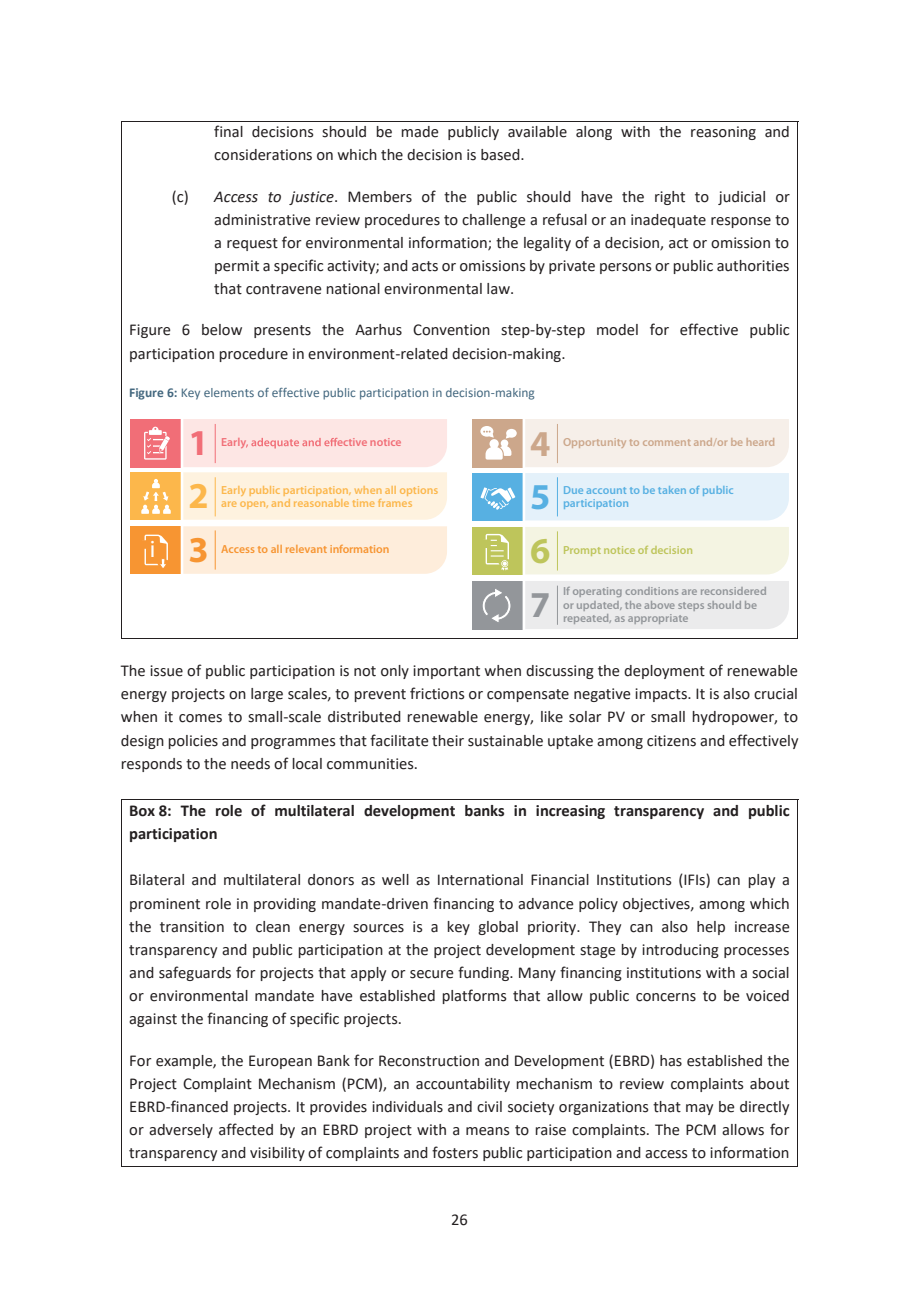
<style>
.page{position:relative;width:919px;height:1289px;background:#fff}
.page>*{position:absolute;margin:0;border:0;box-sizing:border-box;transform-origin:0 0}
.t1{font:700 36.6px "Myriad Pro";color:#f16e77}
.t2{font:700 36.6px "Myriad Pro";color:#cca78b}
.t3{font:700 36.6px "Myriad Pro";color:#57b0e2}
.t4{font:700 36.6px "Myriad Pro";color:#bec55b}
.t5{font:700 36.6px "Myriad Pro";color:#93969a}
.t6{font:700 36.6px "Myriad Pro";color:#f79532}
.t7{font:700 36.6px "Myriad Pro";color:#fcb74b}
.t8{font:24px "Myriad Pro";color:#fff}
.t9{font:16.5px/23.1px "Calibri";color:#231f20;text-align:justify}
.t10{font:700 16.5px/23.2px "Calibri";letter-spacing:-.005em;color:#231f20}
.t11{font:13.5px "Calibri";color:#44687f}
.t12{font:600 11.7px/13.6px "Myriad Pro";color:#93969a}
.t13{font:600 11.7px/13.6px "Myriad Pro";color:#fcb74b}
.t14{font:600 11.7px/13px "Myriad Pro";color:#57b0e2}
.t15{font:600 11.7px "Myriad Pro";color:#cca78b}
.t16{font:600 11.7px "Myriad Pro";color:#f79532}
.t17{font:600 11.7px "Myriad Pro";color:#bec55b}
.t18{font:600 11.7px "Myriad Pro";color:#f16e77}
.s1{font-style:italic}
.s2{font-weight:700}
</style>
<div class="page">
<hr style="left:121px;top:121px;width:677px;height:1px;background:#231f20">
<hr style="left:121px;top:121px;width:1px;height:517px;background:#231f20">
<hr style="left:121px;top:638px;width:676px;height:1px;background:#231f20">
<hr style="left:797px;top:121px;width:1px;height:517px;background:#231f20">
<hr style="left:121px;top:799px;width:677px;height:1px;background:#231f20">
<hr style="left:121px;top:800px;width:1px;height:366px;background:#231f20">
<hr style="left:121px;top:1165px;width:676px;height:1px;background:#231f20">
<hr style="left:797px;top:800px;width:1px;height:366px;background:#231f20">
<div style="left:525px;top:419px;width:263px;height:48px;background:#f6efe9"></div>
<div style="left:525px;top:473px;width:263px;height:47px;background:#e4f1fa"></div>
<div style="left:525px;top:527px;width:263px;height:47px;background:#f4f4e2"></div>
<div style="left:525px;top:581px;width:263px;height:48px;background:#ebebec"></div>
<div style="left:183px;top:526px;width:264px;height:48px;background:#feeddb"></div>
<div style="left:130px;top:419px;width:52px;height:48px;background:#f16e77"></div>
<div style="left:472px;top:419px;width:52px;height:48px;background:#cca78b"></div>
<div style="left:472px;top:473px;width:52px;height:47px;background:#57b0e2"></div>
<div style="left:472px;top:527px;width:52px;height:47px;background:#bec55b"></div>
<div style="left:472px;top:581px;width:52px;height:48px;background:#93969a"></div>
<div style="left:130px;top:526px;width:52px;height:48px;background:#f79532"></div>
<div style="left:130px;top:472px;width:52px;height:47px;background:#fcb74b"></div>
<svg style="left:144px;top:426px;width:26px;height:33px"></svg>
<svg style="left:183px;top:419px;width:264px;height:100px;background:#fdebe1"></svg>
<svg style="left:480px;top:426px;width:36px;height:33px"></svg>
<svg style="left:480px;top:487px;width:35px;height:23px"></svg>
<svg style="left:141px;top:479px;width:30px;height:35px"></svg>
<svg style="left:142px;top:534px;width:26px;height:34px"></svg>
<svg style="left:484px;top:534px;width:25px;height:37px"></svg>
<svg style="left:482px;top:589px;width:29px;height:33px"></svg>
<hr style="left:181px;top:413px;width:2px;height:168px;background:#fff">
<hr style="left:522px;top:413px;width:3px;height:222px;background:#fff">
<hr style="left:215px;top:424px;width:1px;height:39px;background:#f16e77">
<hr style="left:557px;top:424px;width:1px;height:39px;background:#cca78b">
<hr style="left:215px;top:477px;width:1px;height:39px;background:#fcb74b">
<hr style="left:557px;top:477px;width:1px;height:39px;background:#57b0e2">
<hr style="left:215px;top:530px;width:1px;height:39px;background:#f79532">
<hr style="left:557px;top:531px;width:1px;height:39px;background:#bec55b">
<hr style="left:557px;top:585px;width:1px;height:39px;background:#93969a">
<p class="t9" style="left:214px;top:120px;width:577px">final decisions should be made publicly available along with the reasoning and considerations on which the decision is based.</p>
<p class="t9" style="left:214px;top:184px;width:577px;text-indent:-42px">(c) <span class="s1">Access to justice</span>. Members of the public should have the right to judicial or administrative review procedures to challenge a refusal or an inadequate response to a request for environmental information; the legality of a decision, act or omission to permit a specific activity; and acts or omissions by private persons or public authorities that contravene national environmental law.</p>
<p class="t9" style="left:129px;top:318px;width:662px">Figure 6 below presents the Aarhus Convention step-by-step model for effective public participation procedure in environment-related decision-making.</p>
<p class="t11" style="left:129px;top:383px;width:407px"><span class="s2">Figure 6:</span> Key elements of effective public participation in decision-making</p>
<h2 class="t8" style="left:150px;top:534px;width:7px">i</h2>
<h1 class="t1" style="left:188px;top:419px;width:22px">1</h1>
<h1 class="t2" style="left:530px;top:420px;width:22px">4</h1>
<h1 class="t3" style="left:530px;top:473px;width:22px">5</h1>
<h1 class="t4" style="left:530px;top:527px;width:22px">6</h1>
<h1 class="t5" style="left:530px;top:581px;width:22px">7</h1>
<p class="t18" style="left:221px;top:435px;width:27px">Early</p>
<p class="t18" style="left:337px;top:435px;width:66px">ective notice</p>
<p class="t15" style="left:563px;top:435px;width:214px">Opportunity to comment and/or be heard</p>
<p class="t14" style="left:563px;top:483px;width:172px">Due account to be taken of public participation</p>
<p class="t17" style="left:563px;top:543px;width:132px">Prompt notice of decision</p>
<p class="t12" style="left:563px;top:583px;width:205px">If operating conditions are reconsidered or updated, the above steps should be repeated, as appropriate</p>
<h1 class="t7" style="left:188px;top:472px;width:22px">2</h1>
<p class="t13" style="left:221px;top:482px;width:219px">Early public participation, when all options are open, and reasonable time frames</p>
<h1 class="t6" style="left:188px;top:526px;width:22px">3</h1>
<p class="t16" style="left:221px;top:542px;width:170px">Access to all relevant information</p>
<p class="t9" style="left:121px;top:658px;width:679px">The issue of public participation is not only important when discussing the deployment of renewable energy projects on large scales, to prevent frictions or compensate negative impacts. It is also crucial when it comes to small-scale distributed renewable energy, like solar PV or small hydropower, to design policies and programmes that facilitate their sustainable uptake among citizens and effectively responds to the needs of local communities.</p>
<p class="t10" style="left:129px;top:798px;width:662px">Box 8: The role of multilateral development banks in increasing transparency and public participation</p>
<p class="t9" style="left:129px;top:867px;width:662px">Bilateral and multilateral donors as well as International Financial Institutions (IFIs) can play a prominent role in providing mandate-driven financing to advance policy objectives, among which the transition to clean energy sources is a key global priority. They can also help increase transparency and public participation at the project development stage by introducing processes and safeguards for projects that apply or secure funding. Many financing institutions with a social or environmental mandate have established platforms that allow public concerns to be voiced against the financing of specific projects.</p>
<p class="t9" style="left:129px;top:1048px;width:662px">For example, the European Bank for Reconstruction and Development (EBRD) has established the Project Complaint Mechanism (PCM), an accountability mechanism to review complaints about EBRD-financed projects. It provides individuals and civil society organizations that may be directly or adversely affected by an EBRD project with a means to raise complaints. The PCM allows for transparency and visibility of complaints and fosters public participation and access to information</p>
<p class="t9" style="left:451px;top:1207px;width:18px">26</p>
</div>
